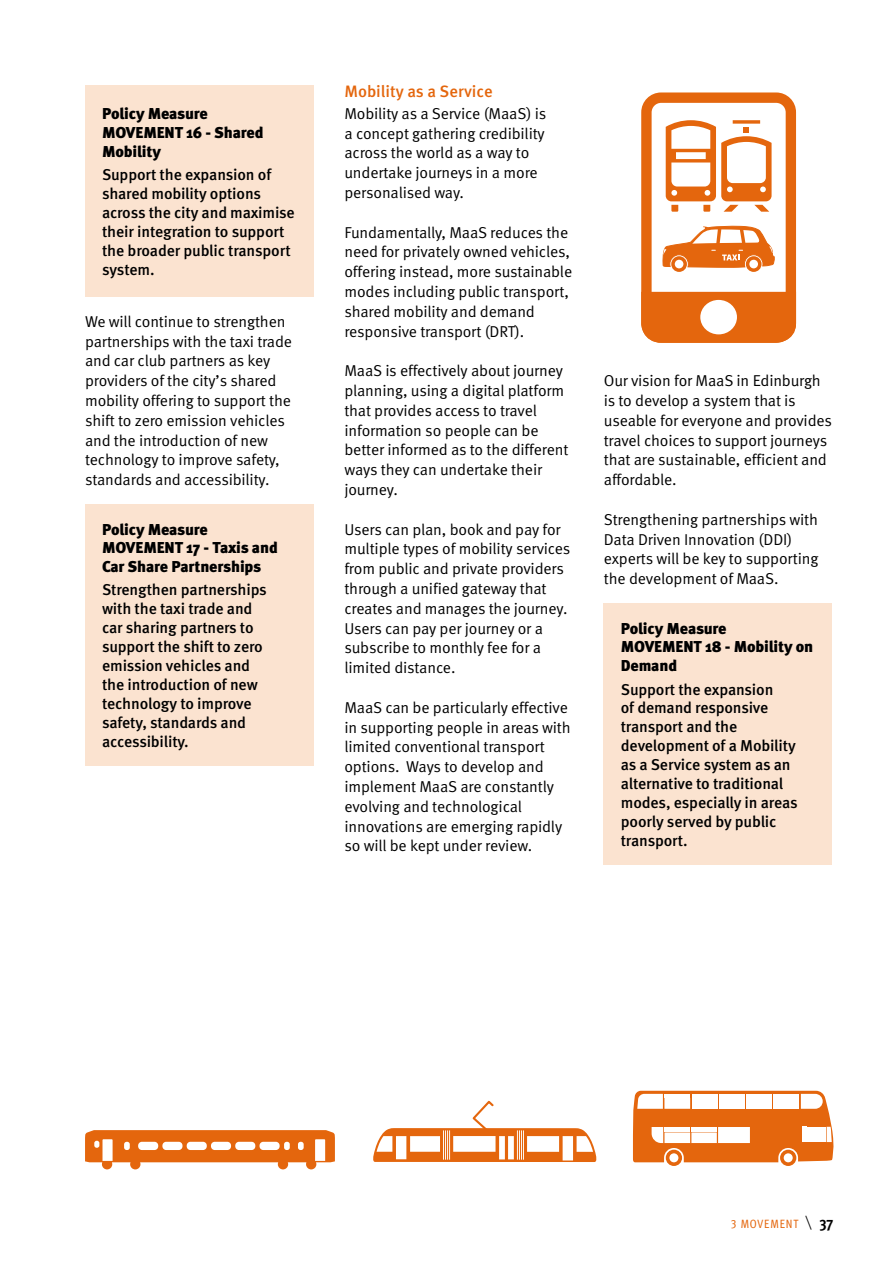
<style>
.page{position:relative;width:893px;height:1263px;background:#fff}
.page>*{position:absolute;margin:0;border:0;box-sizing:border-box;transform-origin:0 0}
.t1{font:500 16.5px "Meta Pro";color:#e4660d}
.t2{font:15.75px/19.8px "Meta Pro Norm";letter-spacing:-.01em;color:#000}
.t3{font:500 15.75px/18.9px "Meta Pro";letter-spacing:-.01em;color:#000}
.t4{font:900 15.75px/18.9px "Meta Pro";letter-spacing:-.01em;color:#000}
.t5{font:condensed 12px "Meta Pro";letter-spacing:.07em;color:#e4660d}
.s1{font-weight:300;font-stretch:normal;font-size:18px;color:#000}
.s2{font-weight:700;font-size:15.75px;color:#000}
</style>
<div class="page">
<div style="left:85px;top:85px;width:228px;height:212px;background:#fbe3d0"></div>
<div style="left:85px;top:504px;width:228px;height:261px;background:#fbe3d0"></div>
<div style="left:604px;top:603px;width:228px;height:261px;background:#fbe3d0"></div>
<div style="left:641px;top:92px;width:155px;height:251px;border:10px solid #e4660d;border-radius:15px"></div>
<svg style="left:641px;top:287px;width:156px;height:56px;background:#e77728"></svg>
<div style="left:700px;top:300px;width:37px;height:34px;background:#fff;border-radius:50%"></div>
<svg style="left:666px;top:120px;width:106px;height:92px"></svg>
<svg style="left:662px;top:226px;width:112px;height:46px"></svg>
<svg style="left:373px;top:1100px;width:224px;height:62px"></svg>
<svg style="left:85px;top:1130px;width:250px;height:39px"></svg>
<svg style="left:633px;top:1091px;width:201px;height:71px"></svg>
<svg style="left:666px;top:1150px;width:16px;height:16px"></svg>
<div style="left:669px;top:1153px;width:9px;height:9px;background:#fff;border-radius:50%"></div>
<svg style="left:780px;top:1150px;width:16px;height:16px"></svg>
<div style="left:784px;top:1153px;width:9px;height:9px;background:#fff;border-radius:50%"></div>
<p class="t4" style="left:102px;top:103px;width:163px">Policy Measure<br>MOVEMENT 16 - Shared<br>Mobility</p>
<p class="t3" style="left:102px;top:164px;width:194px">Support the expansion of shared mobility options across the city and maximise their integration to support the broader public transport system.</p>
<p class="t2" style="left:85px;top:310px;width:209px">We will continue to strengthen partnerships with the taxi trade and car club partners as key providers of the city’s shared mobility offering to support the shift to zero emission vehicles and the introduction of new technology to improve safety, standards and accessibility.</p>
<p class="t4" style="left:102px;top:519px;width:177px">Policy Measure<br>MOVEMENT 17 - Taxis and<br>Car Share Partnerships</p>
<p class="t3" style="left:102px;top:580px;width:166px">Strengthen partnerships with the taxi trade and car sharing partners to support the shift to zero emission vehicles and the introduction of new technology to improve safety, standards and accessibility.</p>
<p class="t1" style="left:344px;top:79px;width:150px">Mobility as a Service</p>
<p class="t2" style="left:344px;top:102px;width:203px">Mobility as a Service (MaaS) is a concept gathering credibility across the world as a way to undertake journeys in a more personalised way.</p>
<p class="t2" style="left:344px;top:221px;width:229px">Fundamentally, MaaS reduces the need for privately owned vehicles, offering instead, more sustainable modes including public transport, shared mobility and demand responsive transport (DRT).</p>
<p class="t2" style="left:344px;top:360px;width:225px">MaaS is effectively about journey planning, using a digital platform that provides access to travel information so people can be better informed as to the different ways they can undertake their journey.</p>
<p class="t2" style="left:344px;top:518px;width:227px">Users can plan, book and pay for multiple types of mobility services from public and private providers through a unified gateway that creates and manages the journey.<br>Users can pay per journey or a subscribe to monthly fee for a limited distance.</p>
<p class="t2" style="left:344px;top:696px;width:228px">MaaS can be particularly effective in supporting people in areas with limited conventional transport options. Ways to develop and implement MaaS are constantly evolving and technological innovations are emerging rapidly so will be kept under review.</p>
<p class="t2" style="left:604px;top:370px;width:230px">Our vision for MaaS in Edinburgh is to develop a system that is useable for everyone and provides travel choices to support journeys that are sustainable, efficient and affordable.</p>
<p class="t2" style="left:604px;top:508px;width:216px">Strengthening partnerships with<br>Data Driven Innovation (DDI) experts will be key to supporting the development of MaaS.</p>
<p class="t4" style="left:621px;top:618px;width:194px">Policy Measure<br>MOVEMENT 18 - Mobility on<br>Demand</p>
<p class="t3" style="left:621px;top:679px;width:178px">Support the expansion<br>of demand responsive transport and the development of a Mobility as a Service system as an alternative to traditional modes, especially in areas poorly served by public transport.</p>
<p class="t5" style="left:731px;top:1214px;width:104px">3 MOVEMENT <span class="s1">\</span> <span class="s2">37</span></p>
</div>
